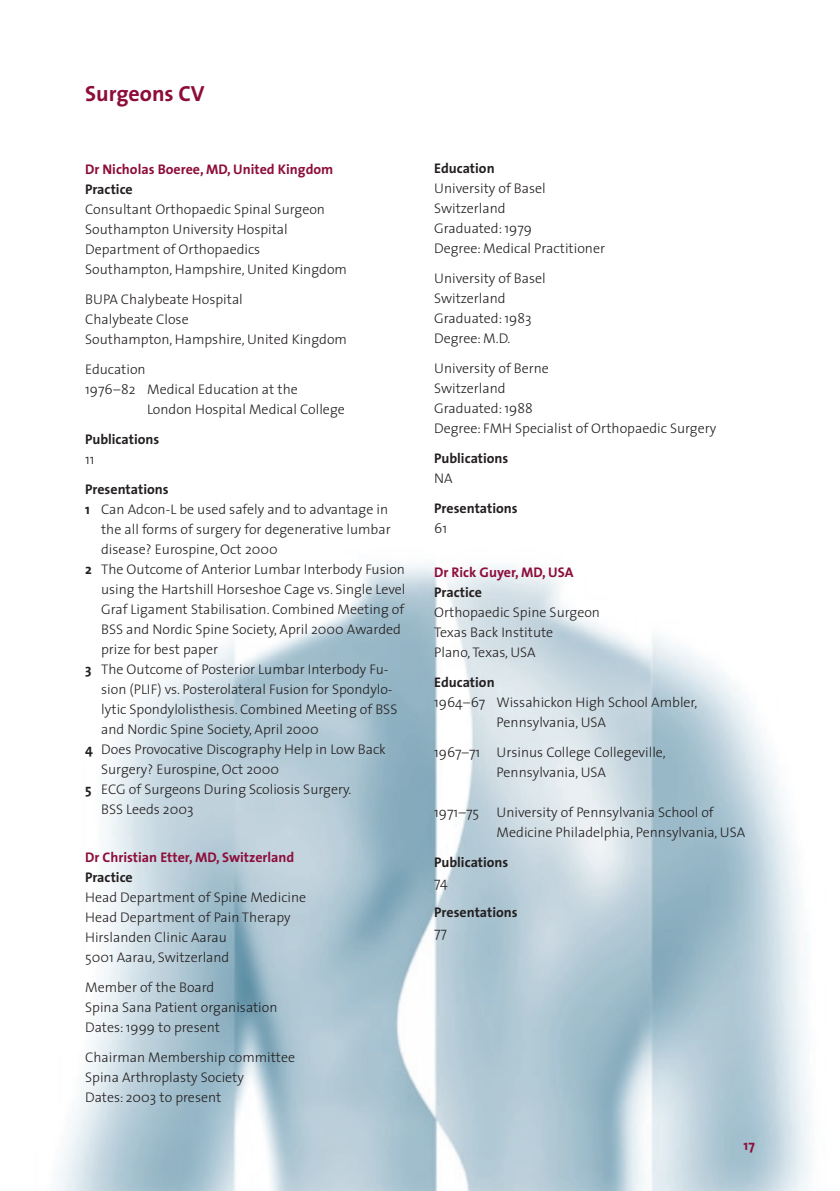
<style>
.page{position:relative;width:840px;height:1191px;background:#fff}
.page>*{position:absolute;margin:0;border:0;box-sizing:border-box;transform-origin:0 0}
.t1{font:700 22px "The Sans";color:#8d0d3a}
.t2{font:300 14px/20px "The Sans";color:#231f20}
.t3{font:700 14px "The Sans";color:#231f20}
.t4{font:700 14px "The Sans";color:#8d0d3a}
.s1{font-weight:700}
</style>
<div class="page">
<img style="left:58px;top:565px;width:752px;height:626px">
<h1 class="t1" style="left:85px;top:75px;width:121px">Surgeons CV</h1>
<p class="t4" style="left:85px;top:157px;width:249px">Dr Nicholas Boeree, MD, United Kingdom</p>
<p class="t3" style="left:85px;top:177px;width:49px">Practice</p>
<p class="t2" style="left:85px;top:198px;width:263px">Consultant Orthopaedic Spinal Surgeon Southampton University Hospital Department of Orthopaedics Southampton, Hampshire, United Kingdom</p>
<p class="t2" style="left:85px;top:288px;width:263px">BUPA Chalybeate Hospital<br>Chalybeate Close<br>Southampton, Hampshire, United Kingdom</p>
<p class="t2" style="left:85px;top:358px;width:62px">Education</p>
<p class="t2" style="left:85px;top:378px;width:214px">1976–82 Medical Education at the</p>
<p class="t2" style="left:147px;top:398px;width:199px">London Hospital Medical College</p>
<p class="t3" style="left:85px;top:427px;width:76px">Publications</p>
<p class="t2" style="left:85px;top:448px;width:11px">11</p>
<p class="t3" style="left:85px;top:477px;width:85px">Presentations</p>
<p class="t2" style="left:85px;top:498px;width:304px"><span class="s1">1</span> Can Adcon-L be used safely and to advantage in</p>
<p class="t2" style="left:101px;top:518px;width:291px">the all forms of surgery for degenerative lumbar</p>
<p class="t2" style="left:101px;top:538px;width:178px">disease? Eurospine, Oct 2000</p>
<p class="t2" style="left:85px;top:558px;width:321px"><span class="s1">2</span> The Outcome of Anterior Lumbar Interbody Fusion</p>
<p class="t2" style="left:101px;top:578px;width:305px">using the Hartshill Horseshoe Cage vs. Single Level</p>
<p class="t2" style="left:101px;top:598px;width:304px">Graf Ligament Stabilisation. Combined Meeting of</p>
<p class="t2" style="left:101px;top:618px;width:301px">BSS and Nordic Spine Society, April 2000 Awarded</p>
<p class="t2" style="left:101px;top:638px;width:118px">prize for best paper</p>
<p class="t2" style="left:85px;top:658px;width:304px"><span class="s1">3</span> The Outcome of Posterior Lumbar Interbody Fu-</p>
<p class="t2" style="left:101px;top:678px;width:293px">sion (PLIF) vs. Posterolateral Fusion for Spondylo-</p>
<p class="t2" style="left:101px;top:698px;width:297px">lytic Spondylolisthesis. Combined Meeting of BSS</p>
<p class="t2" style="left:101px;top:718px;width:219px">and Nordic Spine Society, April 2000</p>
<p class="t2" style="left:85px;top:738px;width:302px"><span class="s1">4</span> Does Provocative Discography Help in Low Back</p>
<p class="t2" style="left:101px;top:758px;width:179px">Surgery? Eurospine, Oct 2000</p>
<p class="t2" style="left:85px;top:778px;width:267px"><span class="s1">5</span> ECG of Surgeons During Scoliosis Surgery.</p>
<p class="t2" style="left:101px;top:798px;width:94px">BSS Leeds 2003</p>
<p class="t4" style="left:85px;top:845px;width:211px">Dr Christian Etter, MD, Switzerland</p>
<p class="t3" style="left:85px;top:865px;width:49px">Practice</p>
<p class="t2" style="left:85px;top:886px;width:222px">Head Department of Spine Medicine<br>Head Department of Pain Therapy<br>Hirslanden Clinic Aarau<br>5001 Aarau, Switzerland</p>
<p class="t2" style="left:85px;top:976px;width:194px">Member of the Board<br>Spina Sana Patient organisation<br>Dates: 1999 to present</p>
<p class="t2" style="left:85px;top:1046px;width:211px">Chairman Membership committee<br>Spina Arthroplasty Society<br>Dates: 2003 to present</p>
<p class="t3" style="left:434px;top:156px;width:62px">Education</p>
<p class="t2" style="left:434px;top:178px;width:172px">University of Basel<br>Switzerland<br>Graduated: 1979<br>Degree: Medical Practitioner</p>
<p class="t2" style="left:434px;top:268px;width:113px">University of Basel<br>Switzerland<br>Graduated: 1983<br>Degree: M.D.</p>
<p class="t2" style="left:434px;top:358px;width:283px">University of Berne<br>Switzerland<br>Graduated: 1988<br>Degree: FMH Specialist of Orthopaedic Surgery</p>
<p class="t3" style="left:434px;top:446px;width:76px">Publications</p>
<p class="t2" style="left:434px;top:468px;width:20px">NA</p>
<p class="t3" style="left:434px;top:496px;width:85px">Presentations</p>
<p class="t2" style="left:434px;top:518px;width:14px">61</p>
<p class="t4" style="left:434px;top:560px;width:141px">Dr Rick Guyer, MD, USA</p>
<p class="t3" style="left:434px;top:580px;width:49px">Practice</p>
<p class="t2" style="left:434px;top:602px;width:167px">Orthopaedic Spine Surgeon<br>Texas Back Institute<br>Plano, Texas, USA</p>
<p class="t3" style="left:434px;top:670px;width:62px">Education</p>
<p class="t2" style="left:496px;top:692px;width:202px;text-indent:-62px">1964–67 Wissahickon High School Ambler,<br>Pennsylvania, USA</p>
<p class="t2" style="left:434px;top:742px;width:233px;text-align:center">1967–71 Ursinus College Collegeville,<br>Pennsylvania, USA</p>
<p class="t2" style="left:434px;top:802px;width:46px">1971–75</p>
<p class="t2" style="left:496px;top:802px;width:250px">University of Pennsylvania School of<br>Medicine Philadelphia, Pennsylvania, USA</p>
<p class="t3" style="left:434px;top:850px;width:76px">Publications</p>
<p class="t2" style="left:434px;top:872px;width:15px">74</p>
<p class="t3" style="left:434px;top:900px;width:85px">Presentations</p>
<p class="t2" style="left:434px;top:922px;width:14px">77</p>
<p class="t4" style="left:743px;top:1133px;width:13px">17</p>
</div>
